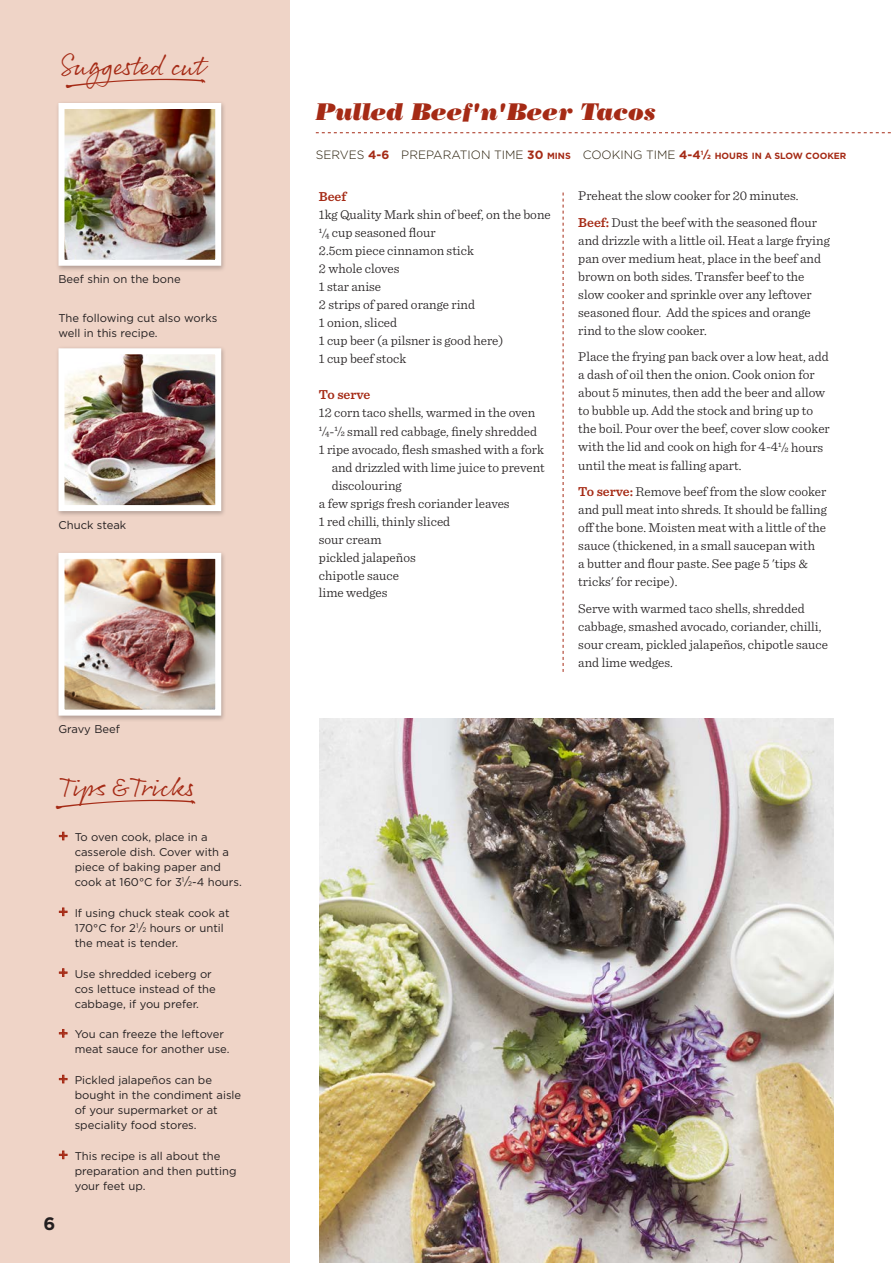
<style>
.page{position:relative;width:893px;height:1263px;background:#fff}
.page>*{position:absolute;margin:0;border:0;box-sizing:border-box;transform-origin:0 0}
.Body{font:27px "Rollerscript Smooth";color:#a52a15}
.t1{font:italic 24px "Bodoni Std Poster";letter-spacing:-.01em;color:#a52a15}
.t2{font:700 18px "Gotham";color:#231f20}
.Body-2{font:300 13.5px/18px "Sentinel";color:#231f20}
.Ingredients{font:300 13.5px/18px "Sentinel";color:#231f20;text-align:justify}
.Ingredients_subhead{font:600 13.5px "Sentinel";color:#a52a15}
.t3{font:300 12px "Gotham";color:#251a05}
.Tips_2{font:11.25px/15px "Gotham";color:#231f20}
.s1{font-family:"Sentinel";font-weight:600;font-size:18px;color:#a52a15}
.s2{font-size:6.6px}
.s3{font-weight:700;color:#a52a15}
.s4{font-weight:700;font-size:9px;color:#a52a15}
.s5{font-weight:700;font-size:10.5px;color:#a52a15}
.s6{font-weight:700;font-size:6.15px;color:#a52a15}
.s7{font-weight:400;font-size:10.5px}
.s8{font-weight:400;font-size:7.8px}
.s9{font-weight:600;color:#a52a15}
</style>
<div class="page">
<div style="left:0;top:0;width:289px;height:1263px;background:#efd4c7"></div>
<img style="left:319px;top:719px;width:514px;height:544px">
<svg style="left:58px;top:831px;width:10px;height:10px"></svg>
<svg style="left:58px;top:907px;width:10px;height:10px"></svg>
<svg style="left:58px;top:968px;width:10px;height:9px"></svg>
<svg style="left:58px;top:1029px;width:10px;height:9px"></svg>
<svg style="left:58px;top:1074px;width:10px;height:10px"></svg>
<svg style="left:58px;top:1150px;width:10px;height:10px"></svg>
<div style="left:55px;top:100px;width:172px;height:172px;background:#231f20;opacity:.3"></div>
<img style="left:65px;top:110px;width:149px;height:149px">
<div style="left:58px;top:103px;width:163px;height:163px;border:6px solid #fff"></div>
<div style="left:55px;top:345px;width:172px;height:172px;background:#231f20;opacity:.3"></div>
<img style="left:65px;top:355px;width:149px;height:149px">
<div style="left:58px;top:348px;width:163px;height:163px;border:6px solid #fff"></div>
<div style="left:55px;top:550px;width:172px;height:172px;background:#231f20;opacity:.3"></div>
<img style="left:65px;top:560px;width:149px;height:149px">
<div style="left:58px;top:553px;width:163px;height:163px;border:6px solid #fff"></div>
<svg style="left:563px;top:193px;width:1px;height:479px"></svg>
<svg style="left:316px;top:132px;width:575px;height:1px"></svg>
<p class="Body" style="left:60px;top:48px;width:145px">Suggested cut</p>
<p class="Tips_2" style="left:58px;top:271px;width:124px">Beef shin on the bone</p>
<p class="Tips_2" style="left:58px;top:310px;width:160px">The following cut also works well in this recipe.</p>
<p class="Tips_2" style="left:58px;top:517px;width:69px">Chuck steak</p>
<p class="Tips_2" style="left:58px;top:721px;width:63px">Gravy Beef</p>
<p class="Body" style="left:58px;top:770px;width:137px">Tips &amp; Tricks</p>
<p class="Tips_2" style="left:75px;top:829px;width:169px;text-indent:-16px"><span class="s1">+</span> To oven cook, place in a casserole dish. Cover with a piece of baking paper and cook at 160°C for 3<sup>1</sup>/<span class="s2">2</span>-4 hours.</p>
<p class="Tips_2" style="left:75px;top:905px;width:156px;text-indent:-16px"><span class="s1">+</span> If using chuck steak cook at<br>170°C for 2<sup>1</sup>/<span class="s2">2</span> hours or until the meat is tender.</p>
<p class="Tips_2" style="left:75px;top:966px;width:143px;text-indent:-16px"><span class="s1">+</span> Use shredded iceberg or cos lettuce instead of the cabbage, if you prefer.</p>
<p class="Tips_2" style="left:75px;top:1027px;width:156px;text-indent:-16px"><span class="s1">+</span> You can freeze the leftover meat sauce for another use.</p>
<p class="Tips_2" style="left:75px;top:1072px;width:168px;text-indent:-16px"><span class="s1">+</span> Pickled jalapeños can be bought in the condiment aisle of your supermarket or at speciality food stores.</p>
<p class="Tips_2" style="left:75px;top:1148px;width:163px;text-indent:-16px"><span class="s1">+</span> This recipe is all about the preparation and then putting your feet up.</p>
<p class="t2" style="left:44px;top:1212px;width:13px">6</p>
<p class="t1" style="left:316px;top:97px;width:342px">Pulled Beef'n'Beer Tacos</p>
<p class="t3" style="left:316px;top:147px;width:532px">SERVES <span class="s3">4-6</span> PREPARATION TIME <span class="s3">30</span> <span class="s4">MINS</span> COOKING TIME <span class="s3">4-4</span><sup>1</sup><span class="s5">/</span><span class="s6">2</span> <span class="s4">HOURS IN A SLOW COOKER</span></p>
<p class="Ingredients_subhead" style="left:319px;top:187px;width:29px">Beef</p>
<p class="Ingredients" style="left:319px;top:205px;width:233px">1kg Quality Mark shin of beef, on the bone</p>
<p class="Ingredients" style="left:319px;top:223px;width:118px"><sup>1</sup><span class="s7">/</span><span class="s8">4</span> cup seasoned flour</p>
<p class="Ingredients" style="left:319px;top:241px;width:157px">2.5cm piece cinnamon stick</p>
<p class="Ingredients" style="left:319px;top:259px;width:82px">2 whole cloves</p>
<p class="Ingredients" style="left:319px;top:277px;width:64px">1 star anise</p>
<p class="Ingredients" style="left:319px;top:295px;width:158px">2 strips of pared orange rind</p>
<p class="Ingredients" style="left:319px;top:313px;width:80px">1 onion, sliced</p>
<p class="Ingredients" style="left:319px;top:331px;width:186px">1 cup beer (a pilsner is good here)</p>
<p class="Ingredients" style="left:319px;top:349px;width:89px">1 cup beef stock</p>
<p class="Ingredients_subhead" style="left:319px;top:385px;width:53px">To serve</p>
<p class="Ingredients" style="left:319px;top:403px;width:218px">12 corn taco shells, warmed in the oven</p>
<p class="Ingredients" style="left:319px;top:421px;width:220px"><sup>1</sup><span class="s7">/</span><span class="s8">4</span>-<sup>1</sup><span class="s7">/</span><span class="s8">2</span> small red cabbage, finely shredded</p>
<p class="Ingredients" style="left:332px;top:439px;width:215px;text-indent:-13px">1 ripe avocado, flesh smashed with a fork and drizzled with lime juice to prevent discolouring</p>
<p class="Ingredients" style="left:319px;top:493px;width:192px">a few sprigs fresh coriander leaves</p>
<p class="Ingredients" style="left:319px;top:511px;width:133px">1 red chilli, thinly sliced</p>
<p class="Ingredients" style="left:319px;top:529px;width:64px">sour cream</p>
<p class="Ingredients" style="left:319px;top:547px;width:98px">pickled jalapeños</p>
<p class="Ingredients" style="left:319px;top:565px;width:82px">chipotle sauce</p>
<p class="Ingredients" style="left:319px;top:583px;width:70px">lime wedges</p>
<p class="Body-2" style="left:578px;top:186px;width:222px">Preheat the slow cooker for 20 minutes.</p>
<p class="Body-2" style="left:578px;top:212px;width:253px"><span class="s9">Beef:</span> Dust the beef with the seasoned flour and drizzle with a little oil. Heat a large frying pan over medium heat, place in the beef and brown on both sides. Transfer beef to the slow cooker and sprinkle over any leftover seasoned flour. Add the spices and orange rind to the slow cooker.</p>
<p class="Body-2" style="left:578px;top:347px;width:253px">Place the frying pan back over a low heat, add a dash of oil then the onion. Cook onion for about 5 minutes, then add the beer and allow to bubble up. Add the stock and bring up to the boil. Pour over the beef, cover slow cooker with the lid and cook on high for 4-4<sup>1</sup><span class="s7">/</span><span class="s8">2</span> hours until the meat is falling apart.</p>
<p class="Body-2" style="left:578px;top:482px;width:250px"><span class="s9">To serve:</span> Remove beef from the slow cooker and pull meat into shreds. It should be falling off the bone. Moisten meat with a little of the sauce (thickened, in a small saucepan with<br>a butter and flour paste. See page 5 'tips &amp; tricks' for recipe).</p>
<p class="Body-2" style="left:578px;top:598px;width:251px">Serve with warmed taco shells, shredded cabbage, smashed avocado, coriander, chilli, sour cream, pickled jalapeños, chipotle sauce and lime wedges.</p>
</div>
